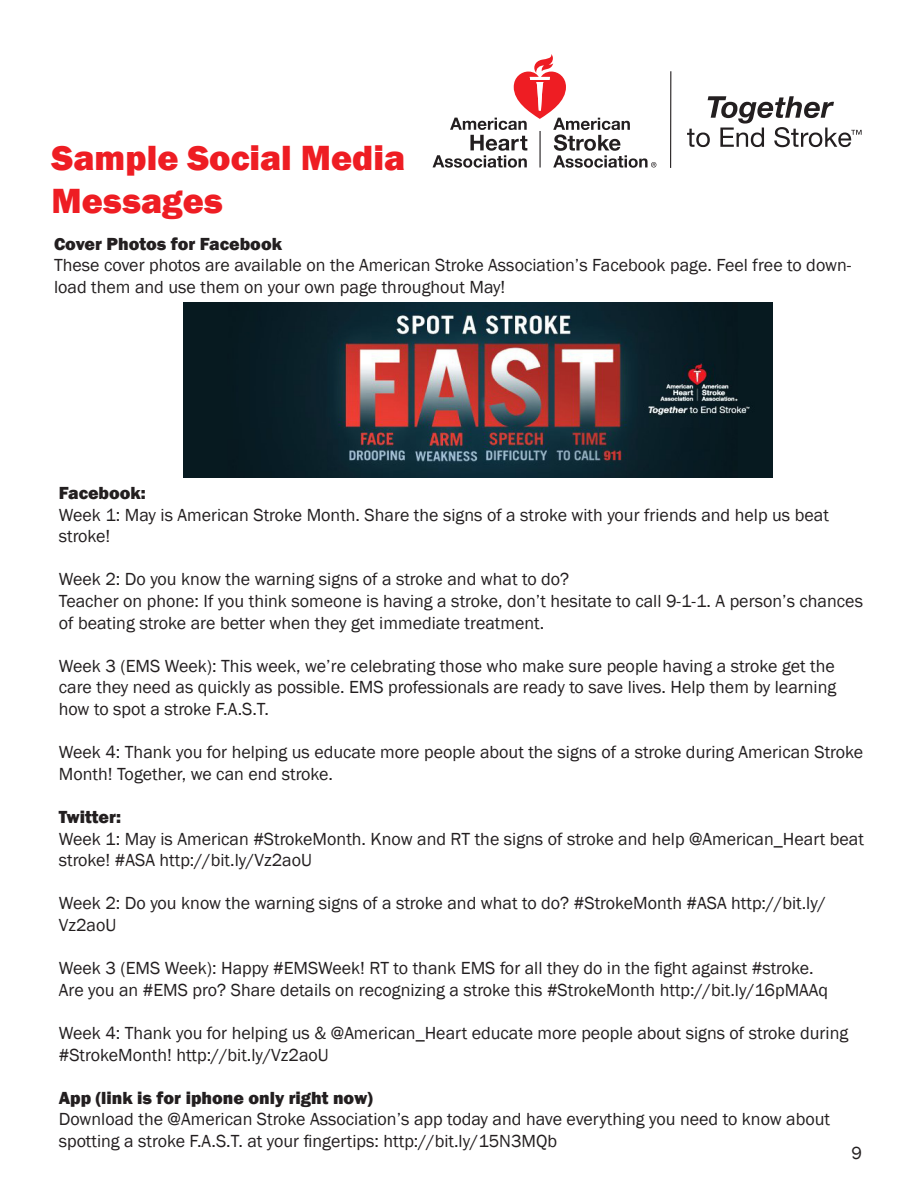
<style>
.page{position:relative;width:918px;height:1188px;background:#fff}
.page>*{position:absolute;margin:0;border:0;box-sizing:border-box;transform-origin:0 0}
.t1{font:800 36px "Franklin Gothic";color:#ee1d23}
.t2{font:18px/21.6px "Franklin Gothic";color:#231f20}
.t3{font:800 18px "Franklin Gothic";color:#231f20}
</style>
<div class="page">
<svg style="left:433px;top:54px;width:223px;height:114px"></svg>
<hr style="left:670px;top:71px;width:1px;height:97px;background:#231f20">
<svg style="left:687px;top:96px;width:175px;height:51px"></svg>
<img style="left:183px;top:302px;width:589px;height:176px">
<p class="t1" style="left:52px;top:135px;width:355px">Sample Social Media</p>
<p class="t1" style="left:52px;top:178px;width:173px">Messages</p>
<p class="t3" style="left:54px;top:232px;width:230px">Cover Photos for Facebook</p>
<p class="t2" style="left:54px;top:255px;width:799px">These cover photos are available on the American Stroke Association’s Facebook page. Feel free to down&shy;load them and use them on your own page throughout May!</p>
<p class="t3" style="left:59px;top:481px;width:89px">Facebook:</p>
<p class="t2" style="left:59px;top:504px;width:772px">Week 1: May is American Stroke Month. Share the signs of a stroke with your friends and help us beat stroke!</p>
<p class="t2" style="left:59px;top:569px;width:512px">Week 2: Do you know the warning signs of a stroke and what to do?</p>
<p class="t2" style="left:59px;top:590px;width:806px">Teacher on phone: If you think someone is having a stroke, don’t hesitate to call 9-1-1. A person’s chances of beating stroke are better when they get immediate treatment.</p>
<p class="t2" style="left:59px;top:655px;width:779px;text-align:justify">Week 3 (EMS Week): This week, we’re celebrating those who make sure people having a stroke get the care they need as quickly as possible. EMS professionals are ready to save lives. Help them by learning how to spot a stroke F.A.S.T.</p>
<p class="t2" style="left:59px;top:742px;width:806px">Week 4: Thank you for helping us educate more people about the signs of a stroke during American Stroke<br>Month! Together, we can end stroke.</p>
<p class="t3" style="left:59px;top:805px;width:64px">Twitter:</p>
<p class="t2" style="left:59px;top:828px;width:807px">Week 1: May is American #StrokeMonth. Know and RT the signs of stroke and help @American_Heart beat stroke! #ASA http://bit.ly/Vz2aoU</p>
<p class="t2" style="left:59px;top:893px;width:769px">Week 2: Do you know the warning signs of a stroke and what to do? #StrokeMonth #ASA http://bit.ly/<br>Vz2aoU</p>
<p class="t2" style="left:59px;top:958px;width:756px">Week 3 (EMS Week): Happy #EMSWeek! RT to thank EMS for all they do in the fight against #stroke.</p>
<p class="t2" style="left:59px;top:979px;width:771px">Are you an #EMS pro? Share details on recognizing a stroke this #StrokeMonth http://bit.ly/16pMAAq</p>
<p class="t2" style="left:59px;top:1022px;width:791px">Week 4: Thank you for helping us &amp; @American_Heart educate more people about signs of stroke during #StrokeMonth! http://bit.ly/Vz2aoU</p>
<p class="t3" style="left:59px;top:1086px;width:316px">App (link is for iphone only right now)</p>
<p class="t2" style="left:59px;top:1109px;width:773px">Download the @American Stroke Association’s app today and have everything you need to know about spotting a stroke F.A.S.T. at your fingertips: http://bit.ly/15N3MQb</p>
<p class="t2" style="left:852px;top:1143px;width:12px">9</p>
</div>
